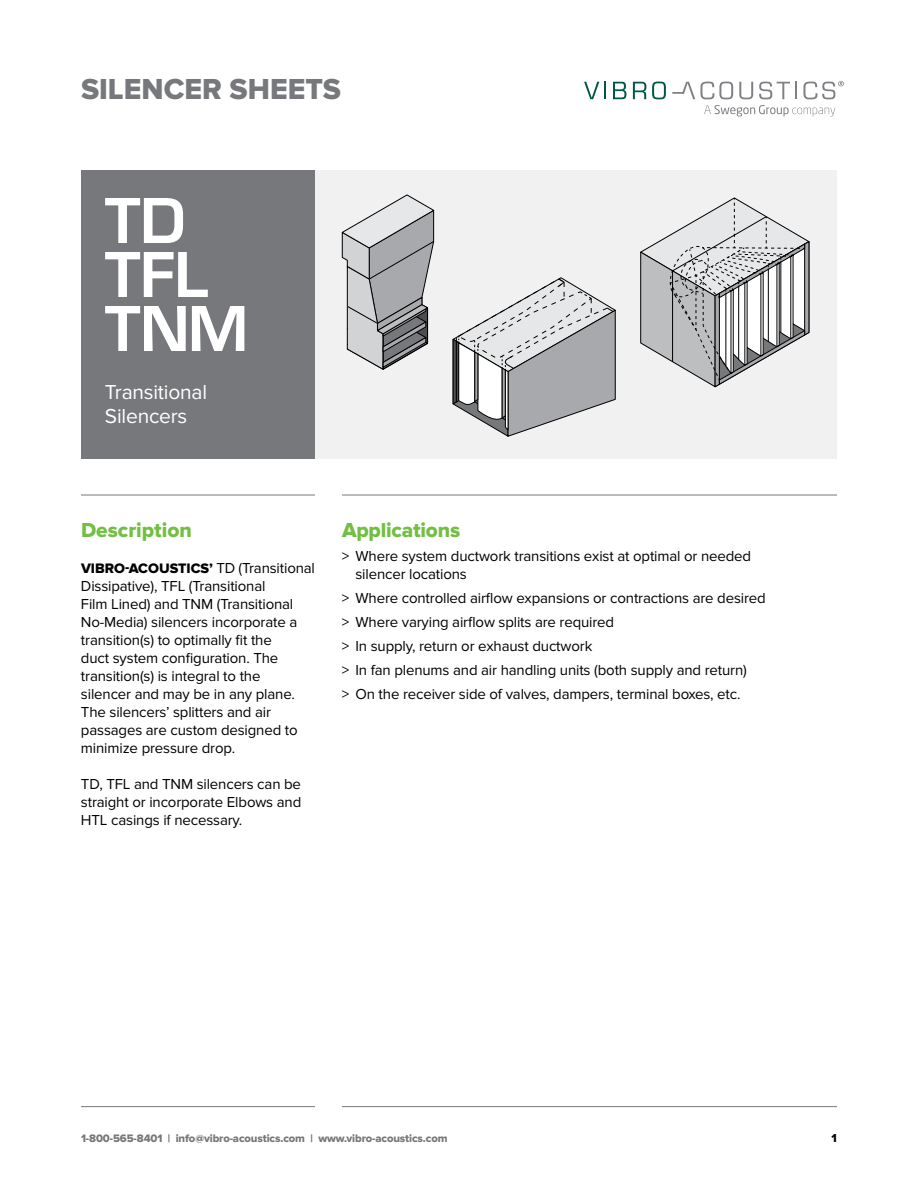
<style>
.page{position:relative;width:918px;height:1188px;background:#fff}
.page>*{position:absolute;margin:0;border:0;box-sizing:border-box;transform-origin:0 0}
.t1{font:600 60px/54px "Eurostile LT Std";letter-spacing:-.005em;color:#fff}
.t2{font:30px "Proxima Nova Extrabld";color:#77787b}
.t3{font:21px "Proxima Nova Extrabld";letter-spacing:-.01em;color:#72bf44}
.t4{font:21px/24px "Proxima Nova";letter-spacing:-.01em;color:#fff}
.t5{font:15px/18px "Proxima Nova";letter-spacing:-.01em;color:#000}
.t6{font:14.25px "Proxima Nova Extrabld";color:#000}
.t7{font:12px "Proxima Nova Extrabld";color:#000}
.t8{font:11.25px "Proxima Nova Extrabld";letter-spacing:-.01em;color:#77787b}
.s1{font-family:"Proxima Nova";font-size:15px}
</style>
<div class="page">
<svg style="left:584px;top:82px;width:22px;height:17px"></svg>
<svg style="left:613px;top:82px;width:13px;height:17px"></svg>
<svg style="left:633px;top:82px;width:13px;height:17px"></svg>
<svg style="left:652px;top:82px;width:14px;height:17px"></svg>
<svg style="left:672px;top:82px;width:61px;height:17px"></svg>
<svg style="left:739px;top:82px;width:14px;height:17px"></svg>
<svg style="left:759px;top:82px;width:38px;height:17px"></svg>
<svg style="left:803px;top:81px;width:41px;height:18px"></svg>
<svg style="left:704px;top:105px;width:131px;height:12px"></svg>
<div style="left:81px;top:171px;width:756px;height:288px;background:#f1f1f2"></div>
<div style="left:81px;top:171px;width:234px;height:288px;background:#77787b"></div>
<hr style="left:342px;top:495px;width:495px;height:1px;background:#77787b">
<hr style="left:81px;top:495px;width:234px;height:1px;background:#77787b">
<hr style="left:81px;top:1106px;width:234px;height:1px;background:#77787b">
<hr style="left:342px;top:1106px;width:495px;height:1px;background:#77787b">
<svg style="left:341px;top:194px;width:93px;height:176px"></svg>
<svg style="left:452px;top:277px;width:164px;height:160px"></svg>
<svg style="left:640px;top:197px;width:170px;height:191px"></svg>
<h2 class="t2" style="left:81px;top:72px;width:261px">SILENCER SHEETS</h2>
<h1 class="t1" style="left:105px;top:194px;width:145px">TD<br>TFL<br>TNM</h1>
<h3 class="t4" style="left:105px;top:380px;width:104px">Transitional<br>Silencers</h3>
<h3 class="t3" style="left:81px;top:518px;width:112px">Description</h3>
<p class="t6" style="left:81px;top:560px;width:236px">VIBRO-ACOUSTICS’ <span class="s1">TD (Transitional</span></p>
<p class="t5" style="left:81px;top:577px;width:218px">Dissipative), TFL (Transitional<br>Film Lined) and TNM (Transitional<br>No-Media) silencers incorporate a transition(s) to optimally fit the duct system configuration. The transition(s) is integral to the silencer and may be in any plane.<br>The silencers’ splitters and air passages are custom designed to minimize pressure drop.</p>
<p class="t5" style="left:81px;top:775px;width:222px;text-align:justify">TD, TFL and TNM silencers can be straight or incorporate Elbows and HTL casings if necessary.</p>
<h3 class="t3" style="left:342px;top:518px;width:120px">Applications</h3>
<p class="t5" style="left:355px;top:547px;width:397px;text-indent:-13px">&gt; Where system ductwork transitions exist at optimal or needed silencer locations</p>
<p class="t5" style="left:342px;top:586px;width:425px;line-height:24px">&gt; Where controlled airflow expansions or contractions are desired &gt; Where varying airflow splits are required<br>&gt; In supply, return or exhaust ductwork<br>&gt; In fan plenums and air handling units (both supply and return)<br>&gt; On the receiver side of valves, dampers, terminal boxes, etc.</p>
<p class="t8" style="left:81px;top:1132px;width:368px">1-800-565-8401 | info@vibro-acoustics.com | www.vibro-acoustics.com</p>
<p class="t7" style="left:832px;top:1131px;width:7px">1</p>
</div>
